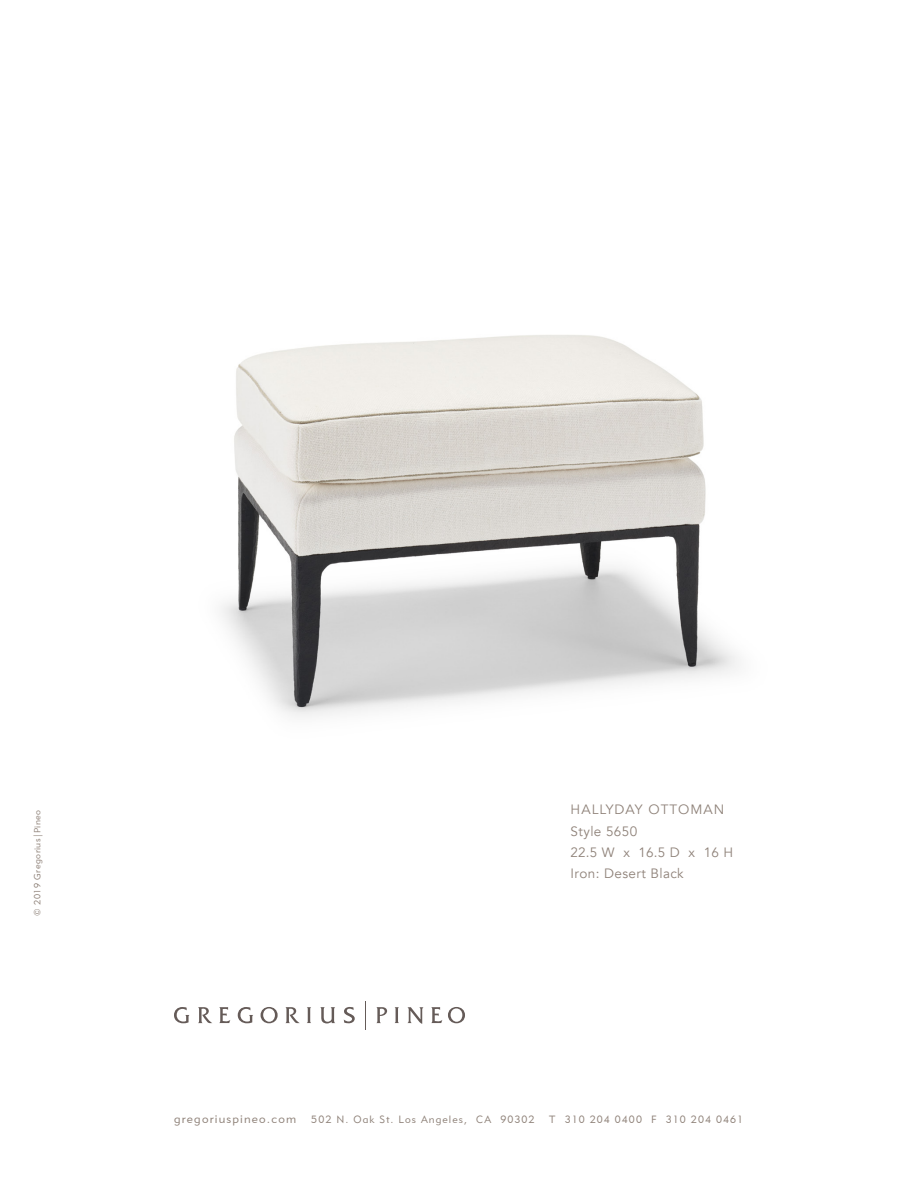
<style>
.page{position:relative;width:918px;height:1188px;background:#fff}
.page>*{position:absolute;margin:0;border:0;box-sizing:border-box;transform-origin:0 0}
.t1{font:13.5px/21.3px "Avenir";letter-spacing:.03em;color:#8f8279}
.t2{font:12px "Geometric 415 BT Lite A";letter-spacing:.1em;color:#8f8279}
.t3{font:10.5px "Geometric 415 BT Lite A";letter-spacing:.1em;color:#8f8279}
.t4{font:9px "Geometric 415 BT Lite A";letter-spacing:.05em;color:#8f8279}
</style>
<div class="page">
<svg style="left:174px;top:1007px;width:15px;height:16px"></svg>
<svg style="left:238px;top:1007px;width:15px;height:16px"></svg>
<svg style="left:261px;top:1007px;width:17px;height:16px"></svg>
<svg style="left:448px;top:1007px;width:17px;height:16px"></svg>
<svg style="left:307px;top:1007px;width:4px;height:16px"></svg>
<svg style="left:395px;top:1007px;width:4px;height:16px"></svg>
<svg style="left:344px;top:1007px;width:11px;height:16px"></svg>
<svg style="left:198px;top:1007px;width:14px;height:16px"></svg>
<svg style="left:285px;top:1007px;width:15px;height:16px"></svg>
<svg style="left:376px;top:1007px;width:11px;height:16px"></svg>
<svg style="left:219px;top:1007px;width:11px;height:16px"></svg>
<svg style="left:431px;top:1007px;width:11px;height:16px"></svg>
<svg style="left:320px;top:1007px;width:15px;height:16px"></svg>
<svg style="left:407px;top:1007px;width:16px;height:17px"></svg>
<svg style="left:365px;top:1001px;width:1px;height:28px"></svg>
<img style="left:221px;top:335px;width:518px;height:382px">
<p class="t4" style="left:32px;top:916px;width:107px;rotate:-90deg">© 2019 Gregorius|Pineo</p>
<p class="t1" style="left:571px;top:799px;width:164px">HALLYDAY OTTOMAN<br>Style 5650<br>22.5 W x 16.5 D x 16 H<br>Iron: Desert Black</p>
<p class="t2" style="left:174px;top:1112px;width:124px">gregoriuspineo.com</p>
<p class="t3" style="left:311px;top:1113px;width:433px">502 N. Oak St. Los Angeles, CA 90302 T 310 204 0400 F 310 204 0461</p>
</div>
